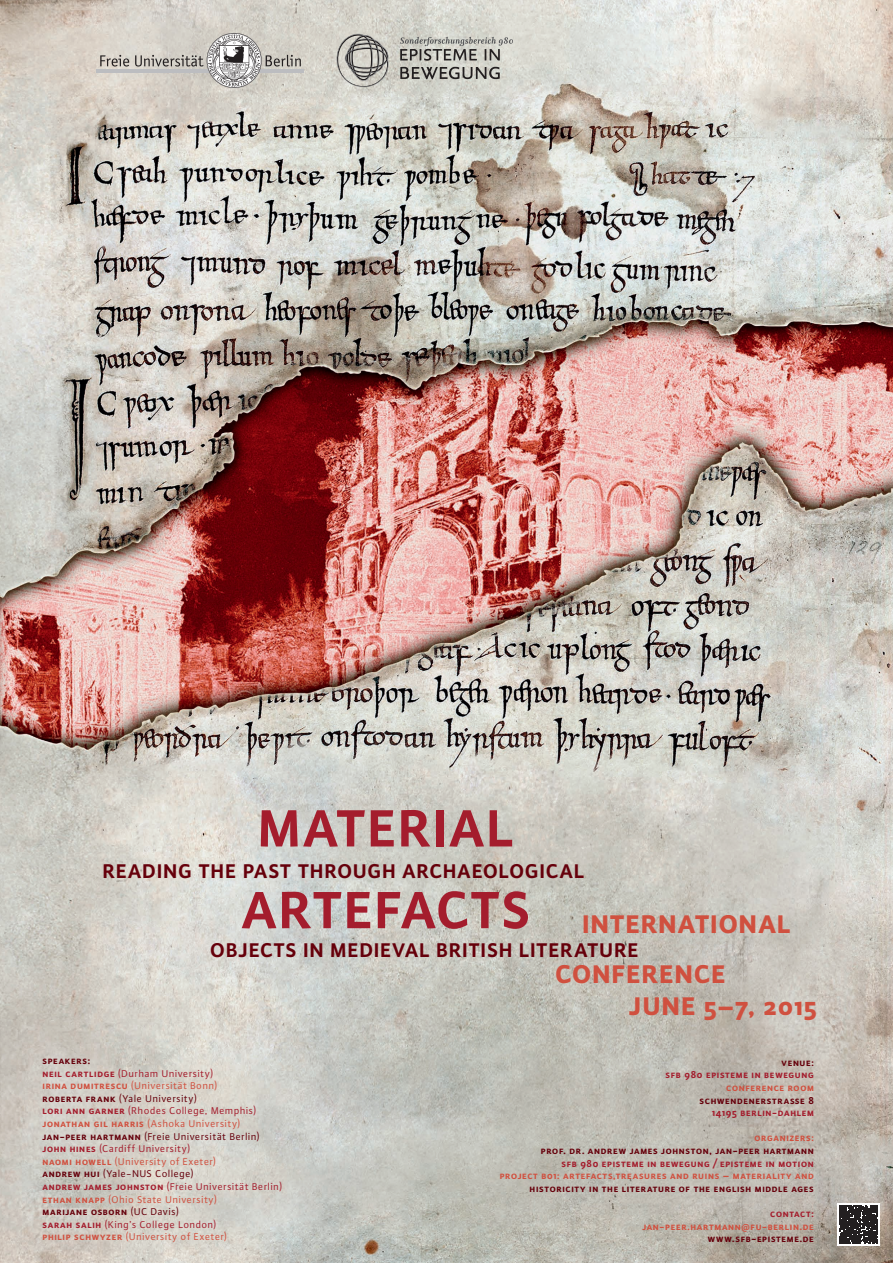
<style>
.page{position:relative;width:893px;height:1263px;background:#fff}
.page>*{position:absolute;margin:0;border:0;box-sizing:border-box;transform-origin:0 0}
.t1{font:700 55.5px/81.8px "Plus Sans";letter-spacing:.03em;color:#a41d2d}
.t2{font:800 27px/50.5px "Plus Sans";letter-spacing:.045em;color:#d0503f}
.t3{font:700 21px "Plus Sans";letter-spacing:.045em;color:#66000b}
.t4{font:10.5px/12.6px "Plus Sans Normal";letter-spacing:.045em;color:#a41d2d}
.t5{font:10.5px/12.6px "Plus Sans Bold SC";letter-spacing:.045em;color:#66000b;text-align:right}
.t6{font:10.5px/12.6px "Plus Sans Bold SC";letter-spacing:.045em;color:#a41d2d;text-align:right}
.t7{font:10.5px "Plus Sans Bold SC";letter-spacing:.045em;color:#d0503f}
.s1{color:#66000b}
.s2{font-family:"Plus Sans";font-weight:700}
.s3{color:#d0503f}
.s4{font-family:"Plus Sans";font-weight:700;color:#a41d2d}
.s5{color:#a41d2d}
.s6{font-family:"Plus Sans";font-weight:700;color:#d0503f}
.s7{font-family:"Plus Sans Bold SC"}
.s8{font-family:"Plus Sans Bold SC";color:#d0503f}
.s9{font-family:"Plus Sans Bold SC";color:#66000b}
.s10{font-family:"Plus Sans Normal"}
</style>
<div class="page">
<img style="left:0;top:0;width:893px;height:1263px">
<svg style="left:837px;top:1203px;width:42px;height:42px"></svg>
<svg style="left:839px;top:1205px;width:38px;height:38px"></svg>
<svg style="left:100px;top:55px;width:29px;height:12px"></svg>
<hr style="left:96px;top:70px;width:208px;height:3px;background:#bcbdc0">
<svg style="left:135px;top:33px;width:166px;height:55px;background:#c2bfb9"></svg>
<svg style="left:337px;top:34px;width:51px;height:53px;background:#acaaa4"></svg>
<svg style="left:400px;top:67px;width:100px;height:12px"></svg>
<svg style="left:400px;top:37px;width:113px;height:24px;background:#acaca6"></svg>
<h1 class="t1" style="left:242px;top:786px;width:290px">MATERIAL<br>ARTEFACTS</h1>
<h3 class="t3" style="left:103px;top:858px;width:483px">READING THE PAST THROUGH ARCHAEOLOGICAL</h3>
<h2 class="t2" style="left:555px;top:898px;width:237px;text-indent:27px">INTERNATIONAL<br>CONFERENCE</h2>
<h2 class="t2" style="left:629px;top:980px;width:190px">JUNE 5–7, 2015</h2>
<p class="t6" style="left:666px;top:1056px;width:150px"><span class="s1">venue:<br></span>sfb <span class="s2">980</span> episteme in bewegung <span class="s3">conference room</span></p>
<p class="t5" style="left:700px;top:1093px;width:116px">schwendenerstraße 8<br><span class="s4">14195</span> <span class="s5">berlin-dahlem</span></p>
<p class="t7" style="left:755px;top:1131px;width:61px">organizers:</p>
<p class="t5" style="left:500px;top:1144px;width:316px">prof. dr. andrew james johnston, jan-peer hartmann<br><span class="s5">sfb</span> <span class="s4">980</span> <span class="s5">episteme in bewegung / episteme in motion<br></span><span class="s3">project b</span><span class="s6">01</span><span class="s3">: artefacts,treasures and ruins – materiality and </span>historicity in the literature of the english middle ages</p>
<p class="t6" style="left:770px;top:1207px;width:45px">contact:</p>
<p class="t7" style="left:642px;top:1219px;width:173px">jan-peer.hartmann@fu-berlin.de</p>
<p class="t5" style="left:708px;top:1232px;width:108px">www.sfb-episteme.de</p>
<h3 class="t3" style="left:211px;top:936px;width:429px">OBJECTS IN MEDIEVAL BRITISH LITERATURE</h3>
<p class="t5" style="left:43px;top:1054px;width:49px">speakers:</p>
<p class="t4" style="left:43px;top:1066px;width:241px"><span class="s7">neil cartlidge</span> (Durham University)<br><span class="s8">irina dumitrescu</span> <span class="s3">(Universität Bonn)<br></span><span class="s9">roberta frank</span> <span class="s1">(Yale University)<br></span><span class="s7">lori ann garner</span> (Rhodes College, Memphis) <span class="s8">jonathan gil harris</span> <span class="s3">(Ashoka University) </span><span class="s9">jan-peer hartmann</span> <span class="s1">(Freie Universität Berlin) </span><span class="s7">john hines</span> (Cardiff University)<br><span class="s8">naomi howell</span> <span class="s3">(University of Exeter)<br></span><span class="s9">andrew hui</span> <span class="s1">(Yale-NUS College)<br></span><span class="s7">andrew james johnston</span> (Freie Universität Berlin) <span class="s8">ethan knapp</span> <span class="s3">(Ohio State University)</span></p>
<p class="t5" style="left:43px;top:1205px;width:138px">marijane osborn <span class="s10">(UC Davis)</span></p>
<p class="t4" style="left:43px;top:1218px;width:186px"><span class="s7">sarah salih</span> (King’s College London) <span class="s8">philip schwyzer</span> <span class="s3">(University of Exeter)</span></p>
</div>
